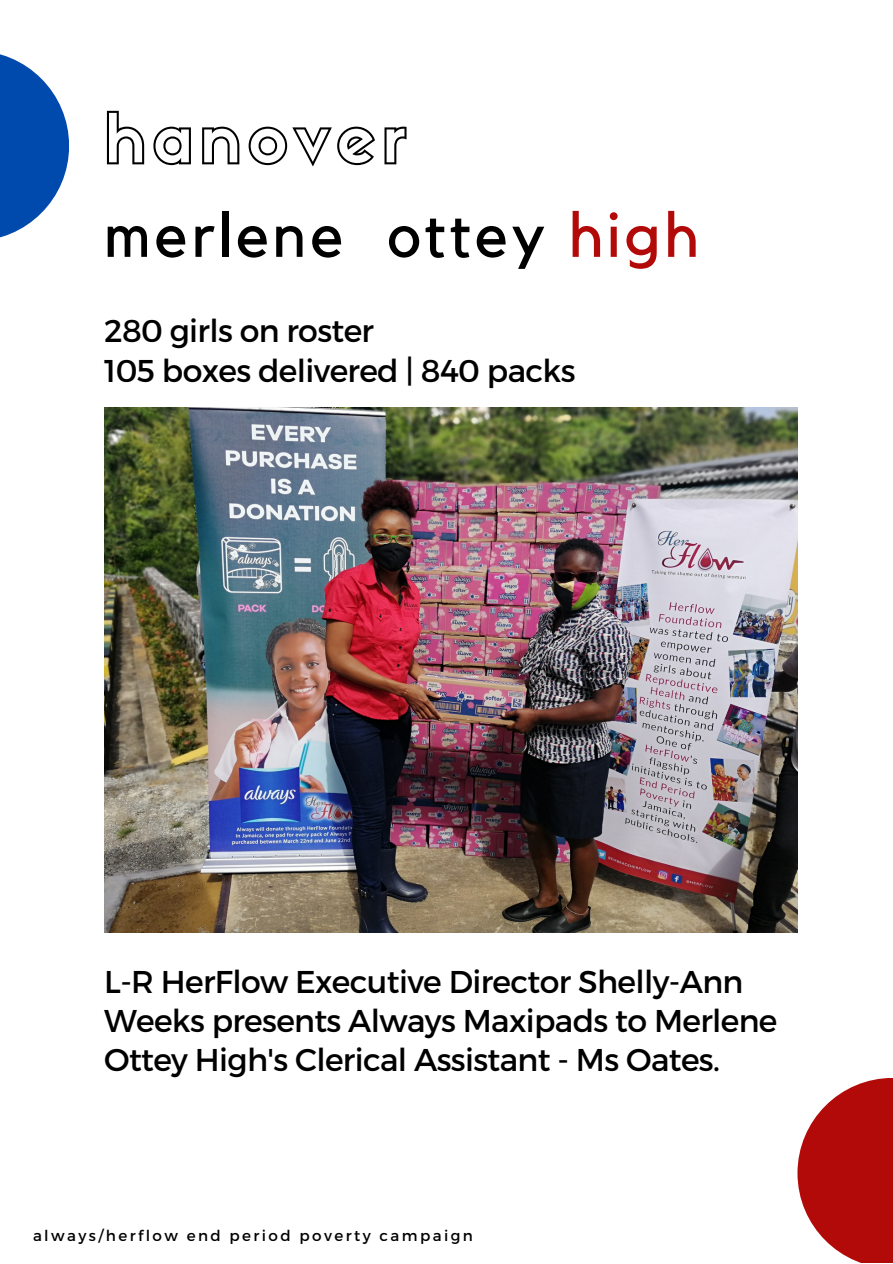
<style>
.page{position:relative;width:893px;height:1264px;background:#fff}
.page>*{position:absolute;margin:0;border:0;box-sizing:border-box;transform-origin:0 0}
.t1{font:69px "Sifonn Basic Outline";letter-spacing:.08em;color:#000}
.t2{font:63px "Kollektif";letter-spacing:.06em;color:#000}
.t3{font:31.5px/39.3px "Montserrat";letter-spacing:-.02em;color:#000}
.t4{font:15.15px "Montserrat";letter-spacing:.16em;color:#000}
.s1{color:#b20a08}
</style>
<div class="page">
<svg style="left:797px;top:1078px;width:95px;height:184px;fill:#b20a08"></svg>
<svg style="left:0;top:54px;width:69px;height:184px;fill:#004aad"></svg>
<img style="left:104px;top:407px;width:693px;height:525px">
<h1 class="t1" style="left:104px;top:112px;width:304px">hanover</h1>
<h2 class="t2" style="left:104px;top:206px;width:596px">merlene ottey <span class="s1">high</span></h2>
<p class="t3" style="left:104px;top:310px;width:473px">280 girls on roster<br>105 boxes delivered | 840 packs</p>
<p class="t3" style="left:104px;top:960px;width:674px">L-R HerFlow Executive Director Shelly-Ann<br>Weeks presents Always Maxipads to Merlene<br>Ottey High's Clerical Assistant - Ms Oates.</p>
<p class="t4" style="left:33px;top:1225px;width:441px">always/herflow end period poverty campaign</p>
</div>
